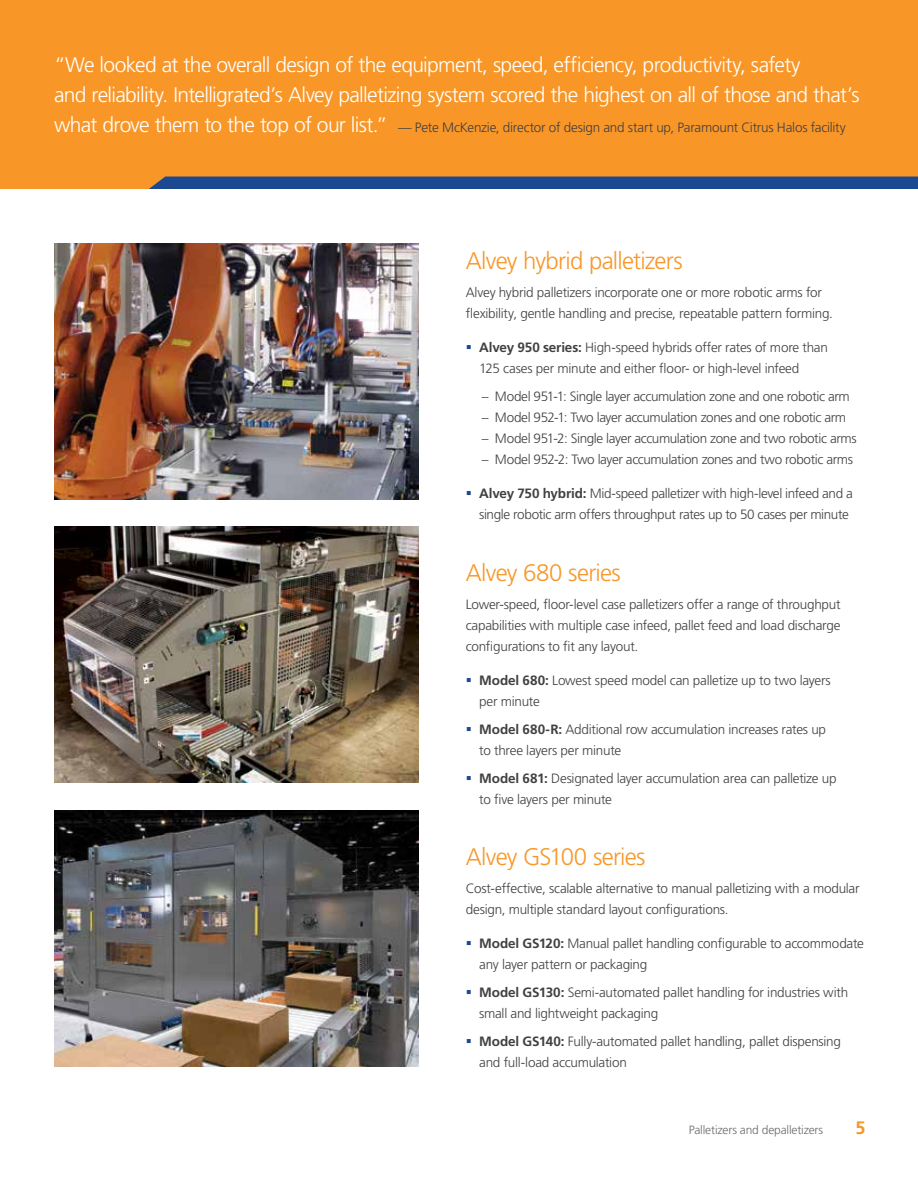
<style>
.page{position:relative;width:918px;height:1188px;background:#fff}
.page>*{position:absolute;margin:0;border:0;box-sizing:border-box;transform-origin:0 0}
.t1{font:300 24px "Frutiger LT Std";letter-spacing:-.03em;color:#f89728}
.t2{font:300 21px/30px "Frutiger LT Std";letter-spacing:-.03em;color:#fff}
.t3{font:700 18px "Frutiger LT Std";color:#f89728}
.t4{font:300 13.5px/21px "Frutiger LT Std";letter-spacing:-.02em;color:#414042}
.t5{font:300 12px "Frutiger LT Std";letter-spacing:-.015em;color:#696a6d}
.s1{font-size:21px;color:#fff}
.s2{color:#1c4791}
.s3{font-weight:700}
</style>
<div class="page">
<div style="left:0;top:0;width:918px;height:189px;background:#f89728"></div>
<img style="left:54px;top:243px;width:364px;height:257px">
<img style="left:54px;top:526px;width:364px;height:257px">
<img style="left:54px;top:810px;width:364px;height:256px">
<div style="left:149px;top:177px;width:769px;height:12px;background:#1c4791"></div>
<h2 class="t2" style="left:54px;top:50px;width:807px">“We looked at the overall design of the equipment, speed, efficiency, productivity, safety<br>and reliability. Intelligrated’s Alvey palletizing system scored the highest on all of those and that’s</h2>
<p class="t4" style="left:54px;top:117px;width:793px"><span class="s1">what drove them to the top of our list.”</span> — Pete McKenzie, director of design and start up, Paramount Citrus Halos facility</p>
<h1 class="t1" style="left:466px;top:247px;width:218px">Alvey hybrid palletizers</h1>
<p class="t4" style="left:466px;top:282px;width:369px">Alvey hybrid palletizers incorporate one or more robotic arms for flexibility, gentle handling and precise, repeatable pattern forming.</p>
<p class="t4" style="left:479px;top:337px;width:350px;text-indent:-14px"><span class="s2">▪</span> <span class="s3">Alvey 950 series:</span> High-speed hybrids offer rates of more than<br>125 cases per minute and either floor- or high-level infeed</p>
<p class="t4" style="left:482px;top:386px;width:369px">– Model 951-1: Single layer accumulation zone and one robotic arm</p>
<p class="t4" style="left:482px;top:407px;width:366px">– Model 952-1: Two layer accumulation zones and one robotic arm</p>
<p class="t4" style="left:482px;top:428px;width:376px">– Model 951-2: Single layer accumulation zone and two robotic arms</p>
<p class="t4" style="left:482px;top:449px;width:373px">– Model 952-2: Two layer accumulation zones and two robotic arms</p>
<p class="t4" style="left:479px;top:483px;width:375px;text-indent:-14px"><span class="s2">▪</span> <span class="s3">Alvey 750 hybrid:</span> Mid-speed palletizer with high-level infeed and a single robotic arm offers throughput rates up to 50 cases per minute</p>
<h1 class="t1" style="left:466px;top:559px;width:157px">Alvey 680 series</h1>
<p class="t4" style="left:466px;top:594px;width:376px;text-align:justify">Lower-speed, floor-level case palletizers offer a range of throughput capabilities with multiple case infeed, pallet feed and load discharge configurations to fit any layout.</p>
<p class="t4" style="left:479px;top:670px;width:353px;text-indent:-14px"><span class="s2">▪</span> <span class="s3">Model 680:</span> Lowest speed model can palletize up to two layers per minute</p>
<p class="t4" style="left:479px;top:719px;width:348px;text-indent:-14px"><span class="s2">▪</span> <span class="s3">Model 680-R:</span> Additional row accumulation increases rates up to three layers per minute</p>
<p class="t4" style="left:479px;top:768px;width:359px;text-indent:-14px"><span class="s2">▪</span> <span class="s3">Model 681:</span> Designated layer accumulation area can palletize up to five layers per minute</p>
<h1 class="t1" style="left:466px;top:843px;width:181px">Alvey GS100 series</h1>
<p class="t4" style="left:466px;top:878px;width:395px">Cost-effective, scalable alternative to manual palletizing with a modular design, multiple standard layout configurations.</p>
<p class="t4" style="left:479px;top:933px;width:386px;text-indent:-14px"><span class="s2">▪</span> <span class="s3">Model GS120:</span> Manual pallet handling configurable to accommodate any layer pattern or packaging</p>
<p class="t4" style="left:479px;top:982px;width:370px;text-indent:-14px"><span class="s2">▪</span> <span class="s3">Model GS130:</span> Semi-automated pallet handling for industries with small and lightweight packaging</p>
<p class="t4" style="left:479px;top:1031px;width:363px;text-indent:-14px"><span class="s2">▪</span> <span class="s3">Model GS140:</span> Fully-automated pallet handling, pallet dispensing and full-load accumulation</p>
<p class="t5" style="left:689px;top:1123px;width:136px">Palletizers and depalletizers</p>
<h3 class="t3" style="left:855px;top:1118px;width:12px">5</h3>
</div>
